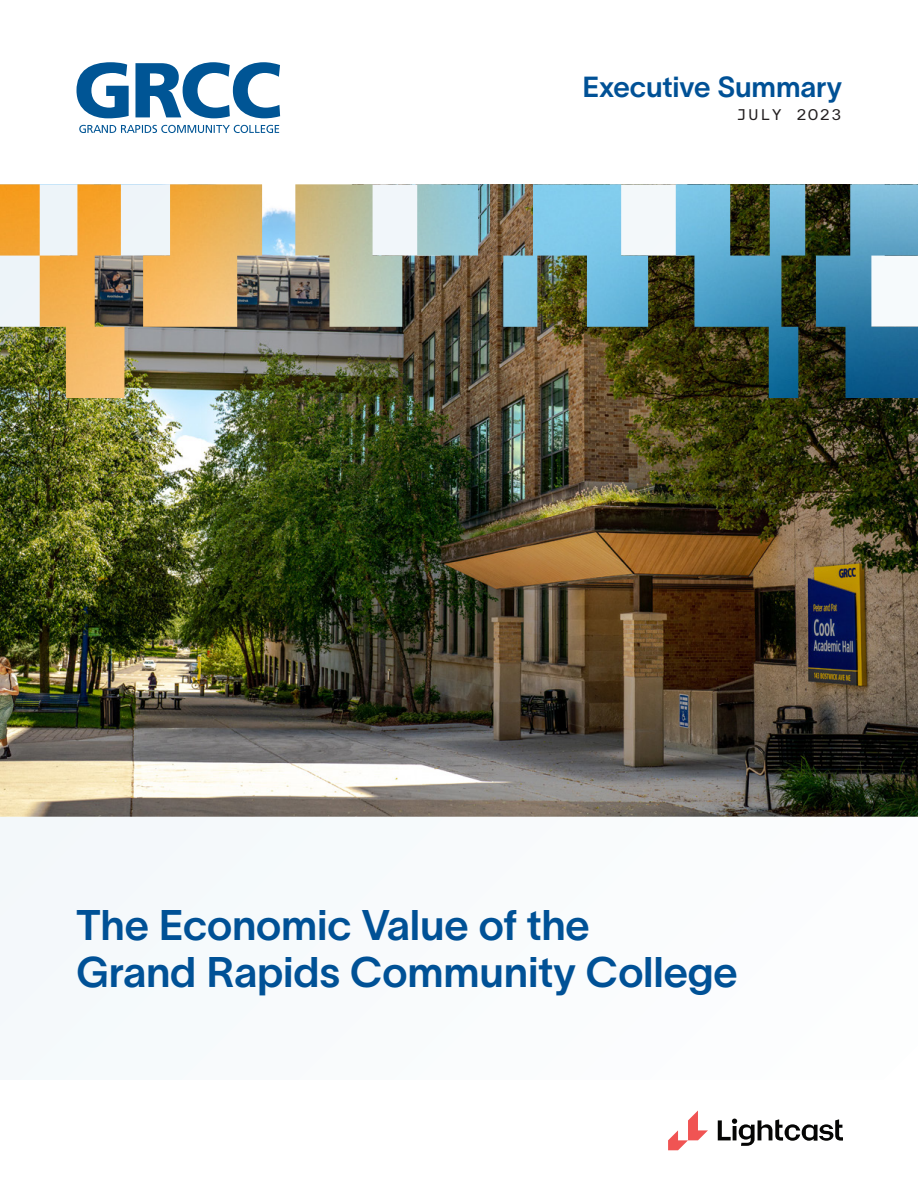
<style>
.page{position:relative;width:918px;height:1188px;background:#fff}
.page>*{position:absolute;margin:0;border:0;box-sizing:border-box;transform-origin:0 0}
.CoverPage_Title{font:42px/46.5px "TWK Lausanne 600";letter-spacing:-.005em;color:#005196}
.CoverPage_DocumentTy{font:28.5px "TWK Lausanne 600";letter-spacing:-.005em;color:#005196}
.CoverPage_MonthYear{font:14.25px "TWK Everett Mono";letter-spacing:.12em;color:#231f20}
</style>
<div class="page">
<svg style="left:668px;top:1111px;width:40px;height:39px"></svg>
<svg style="left:718px;top:1119px;width:125px;height:27px"></svg>
<img style="left:0;top:398px;width:918px;height:628px">
<img style="left:0;top:184px;width:918px;height:214px">
<svg style="left:77px;top:62px;width:203px;height:56px"></svg>
<svg style="left:79px;top:125px;width:200px;height:8px"></svg>
<p class="CoverPage_DocumentTy" style="left:582px;top:67px;width:261px">Executive Summary</p>
<p class="CoverPage_MonthYear" style="left:737px;top:105px;width:106px">JULY 2O23</p>
<p class="CoverPage_Title" style="left:76px;top:899px;width:663px">The Economic Value of the<br>Grand Rapids Community College</p>
</div>
